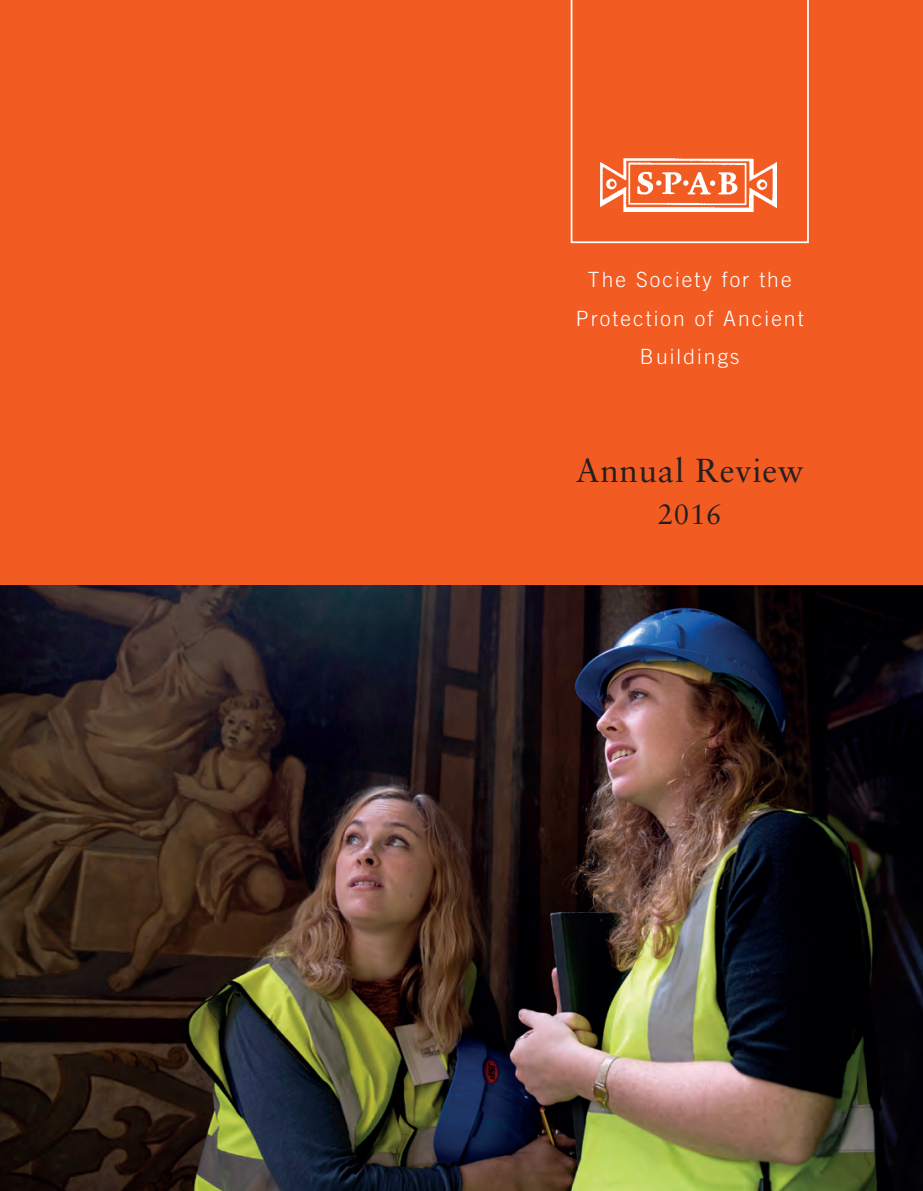
<style>
.page{position:relative;width:923px;height:1191px;background:#f25b21}
.page>*{position:absolute;margin:0;border:0;box-sizing:border-box;transform-origin:0 0}
.Titles{font:33.25px "Sabon LT";letter-spacing:.02em;color:#231f20}
.Titles-2{font:28px "Sabon LT";color:#231f20}
.t1{font:300 21px "Trade Gothic";letter-spacing:.1em;color:#fff}
</style>
<div class="page">
<svg style="left:570px;top:0;width:239px;height:243px"></svg>
<img style="left:0;top:585px;width:923px;height:606px">
<p class="t1" style="left:588px;top:267px;width:205px">The Society for the</p>
<p class="t1" style="left:576px;top:305px;width:229px">Protection of Ancient</p>
<p class="t1" style="left:640px;top:344px;width:101px">Buildings</p>
<p class="Titles" style="left:576px;top:451px;width:229px">Annual Review</p>
<p class="Titles-2" style="left:658px;top:498px;width:65px">2016</p>
</div>
